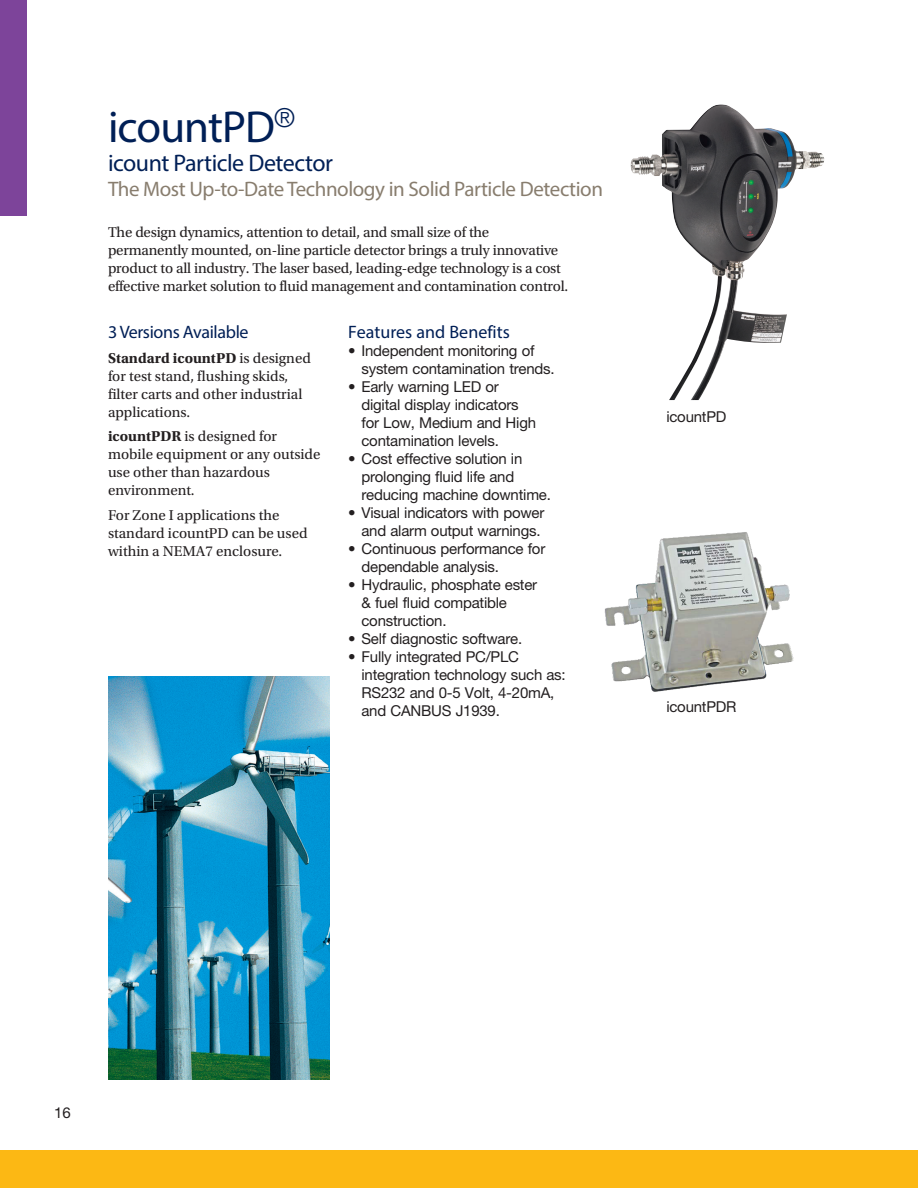
<style>
.page{position:relative;width:918px;height:1188px;background:#fff}
.page>*{position:absolute;margin:0;border:0;box-sizing:border-box;transform-origin:0 0}
.t1{font:45px "Myriad Pro";letter-spacing:-.02em;color:#001f56}
.t2{font:24px "Myriad Pro";letter-spacing:-.02em;color:#001f56}
.t3{font:21px "Myriad Pro";letter-spacing:-.02em;color:#887d6e}
.bullets{font:18px "Myriad Pro";color:#001f56}
.bullets-2{font:18px "Myriad Pro";letter-spacing:-.02em;color:#001f56}
.bullets-3{font:15px/18px "Utopia Std";letter-spacing:-.015em;color:#231f20}
.bullets-4{font:15px/18px "Helvetica Neue LT Std";letter-spacing:-.015em;color:#231f20}
.s1{font-weight:700}
</style>
<div class="page">
<div style="left:0;top:1150px;width:918px;height:38px;background:#fcb814"></div>
<div style="left:0;top:0;width:27px;height:216px;background:#7d449a"></div>
<img style="left:108px;top:677px;width:221px;height:403px">
<img style="left:630px;top:106px;width:157px;height:294px">
<img style="left:604px;top:532px;width:190px;height:160px">
<p class="t1" style="left:108px;top:100px;width:189px">icountPD<sup>®</sup></p>
<p class="t2" style="left:108px;top:148px;width:226px">icount Particle Detector</p>
<p class="t3" style="left:108px;top:176px;width:497px">The Most Up-to-Date Technology in Solid Particle Detection</p>
<p class="bullets-3" style="left:108px;top:223px;width:462px">The design dynamics, attention to detail, and small size of the permanently mounted, on-line particle detector brings a truly innovative product to all industry. The laser based, leading-edge technology is a cost effective market solution to fluid management and contamination control.</p>
<p class="bullets" style="left:348px;top:321px;width:163px">Features and Benefits</p>
<p class="bullets-4" style="left:362px;top:341px;width:195px;text-indent:-14px">• Independent monitoring of system contamination trends.</p>
<p class="bullets-4" style="left:362px;top:377px;width:176px;text-indent:-14px">• Early warning LED or digital display indicators for Low, Medium and High contamination levels.</p>
<p class="bullets-4" style="left:362px;top:449px;width:191px;text-indent:-14px">• Cost effective solution in prolonging fluid life and reducing machine downtime.</p>
<p class="bullets-4" style="left:348px;top:503px;width:198px;text-align:right">• Visual indicators with power and alarm output warnings.</p>
<p class="bullets-4" style="left:362px;top:539px;width:185px;text-indent:-14px">• Continuous performance for dependable analysis.</p>
<p class="bullets-4" style="left:362px;top:575px;width:177px;text-indent:-14px">• Hydraulic, phosphate ester &amp; fuel fluid compatible construction.</p>
<p class="bullets-4" style="left:348px;top:629px;width:176px">• Self diagnostic software.</p>
<p class="bullets-4" style="left:362px;top:647px;width:206px;text-indent:-14px">• Fully integrated PC/PLC integration technology such as:<br>RS232 and 0-5 Volt, 4-20mA, and CANBUS J1939.</p>
<p class="bullets-2" style="left:108px;top:321px;width:142px">3 Versions Available</p>
<p class="bullets-3" style="left:108px;top:349px;width:204px"><span class="s1">Standard icountPD</span> is designed for test stand, flushing skids, filter carts and other industrial applications.</p>
<p class="bullets-3" style="left:108px;top:428px;width:214px"><span class="s1">icountPDR</span> is designed for mobile equipment or any outside use other than hazardous environment.</p>
<p class="bullets-3" style="left:108px;top:506px;width:201px">For Zone I applications the standard icountPD can be used within a NEMA7 enclosure.</p>
<p class="bullets-4" style="left:666px;top:408px;width:62px">icountPD</p>
<p class="bullets-4" style="left:666px;top:697px;width:72px">icountPDR</p>
<p class="bullets-4" style="left:54px;top:1103px;width:18px">16</p>
</div>
